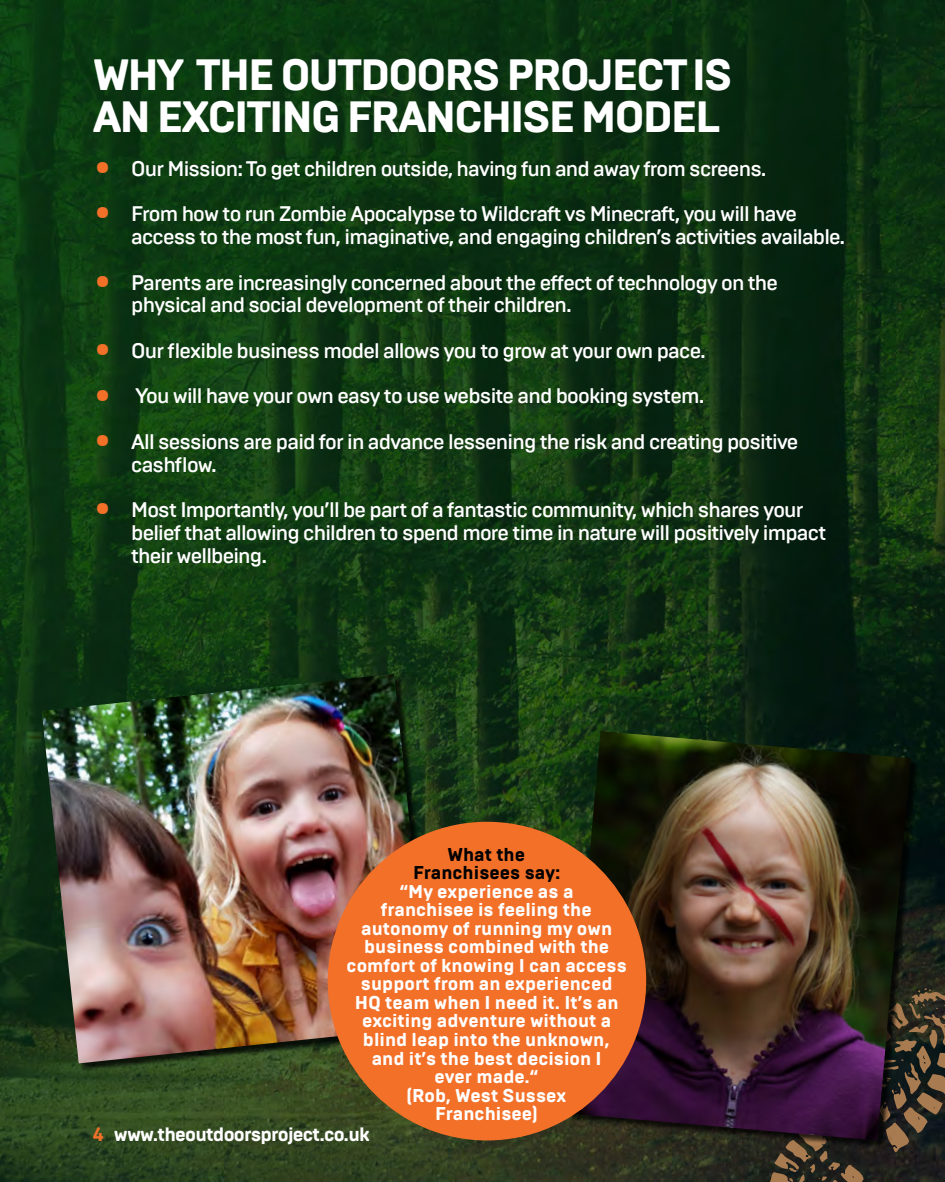
<style>
.page{position:relative;width:945px;height:1182px;background:#fff}
.page>*{position:absolute;margin:0;border:0;box-sizing:border-box;transform-origin:0 0}
.t1{font:800 43.75px/42.9px "Brutal Type";letter-spacing:-.05em;color:#fff}
.t2{font:500 35px/45.5px "Brutal Type";color:#f37029}
.t3{font:500 21px/45.5px "Brutal Type";letter-spacing:-.04em;color:#fff}
.t4{font:800 19.25px "Brutal Type";letter-spacing:-.04em;color:#fff}
.t5{font:800 18.55px/18.6px "Brutal Type";color:#fff;text-align:center}
.t6{font:800 18.55px/18.6px "Brutal Type";color:#000;text-align:center}
.s1{color:#f37029}
</style>
<div class="page">
<img style="left:0;top:0;width:945px;height:1181px">
<svg style="left:770px;top:988px;width:175px;height:193px;background:#3d3428"></svg>
<div style="left:569px;top:733px;width:349px;height:415px;background:#000;opacity:.75"></div>
<img style="left:567px;top:731px;width:344px;height:409px">
<div style="left:44px;top:676px;width:395px;height:394px;background:#000;opacity:.75"></div>
<img style="left:42px;top:673px;width:389px;height:390px">
<div style="left:328px;top:821px;width:318px;height:319px;background:#f37029;border-radius:50%"></div>
<h1 class="t1" style="left:93px;top:53px;width:641px">WHY THE OUTDOORS PROJECT IS<br>AN EXCITING FRANCHISE MODEL</h1>
<h2 class="t2" style="left:95px;top:144px;width:17px">• •</h2>
<h2 class="t2" style="left:95px;top:247px;width:17px;line-height:68.2px">• •</h2>
<h2 class="t2" style="left:95px;top:372px;width:17px">• •</h2>
<h2 class="t2" style="left:95px;top:485px;width:17px">•</h2>
<p class="t3" style="left:131px;top:146px;width:667px">Our Mission: To get children outside, having fun and away from screens.<br>From how to run Zombie Apocalypse to Wildcraft vs Minecraft, you will have</p>
<p class="t3" style="left:131px;top:214px;width:716px">access to the most fun, imaginative, and engaging children’s activities available.<br>Parents are increasingly concerned about the effect of technology on the</p>
<p class="t3" style="left:131px;top:282px;width:669px">physical and social development of their children.<br>Our flexible business model allows you to grow at your own pace.<br>You will have your own easy to use website and booking system.<br>All sessions are paid for in advance lessening the risk and creating positive</p>
<p class="t3" style="left:131px;top:441px;width:674px">cashflow.<br>Most Importantly, you’ll be part of a fantastic community, which shares your</p>
<p class="t3" style="left:131px;top:521px;width:697px;line-height:22.8px">belief that allowing children to spend more time in nature will positively impact their wellbeing.</p>
<p class="t6" style="left:413px;top:845px;width:149px">What the<br>Franchisees say:</p>
<p class="t5" style="left:347px;top:882px;width:282px">“My experience as a<br>franchisee is feeling the autonomy of running my own business combined with the comfort of knowing I can access support from an experienced<br>HQ team when I need it. It’s an exciting adventure without a blind leap into the unknown, and it’s the best decision I<br>ever made. “<br>(Rob, West Sussex<br>Franchisee)</p>
<p class="t4" style="left:93px;top:1122px;width:279px"><span class="s1">4</span> www.theoutdoorsproject.co.uk</p>
</div>
